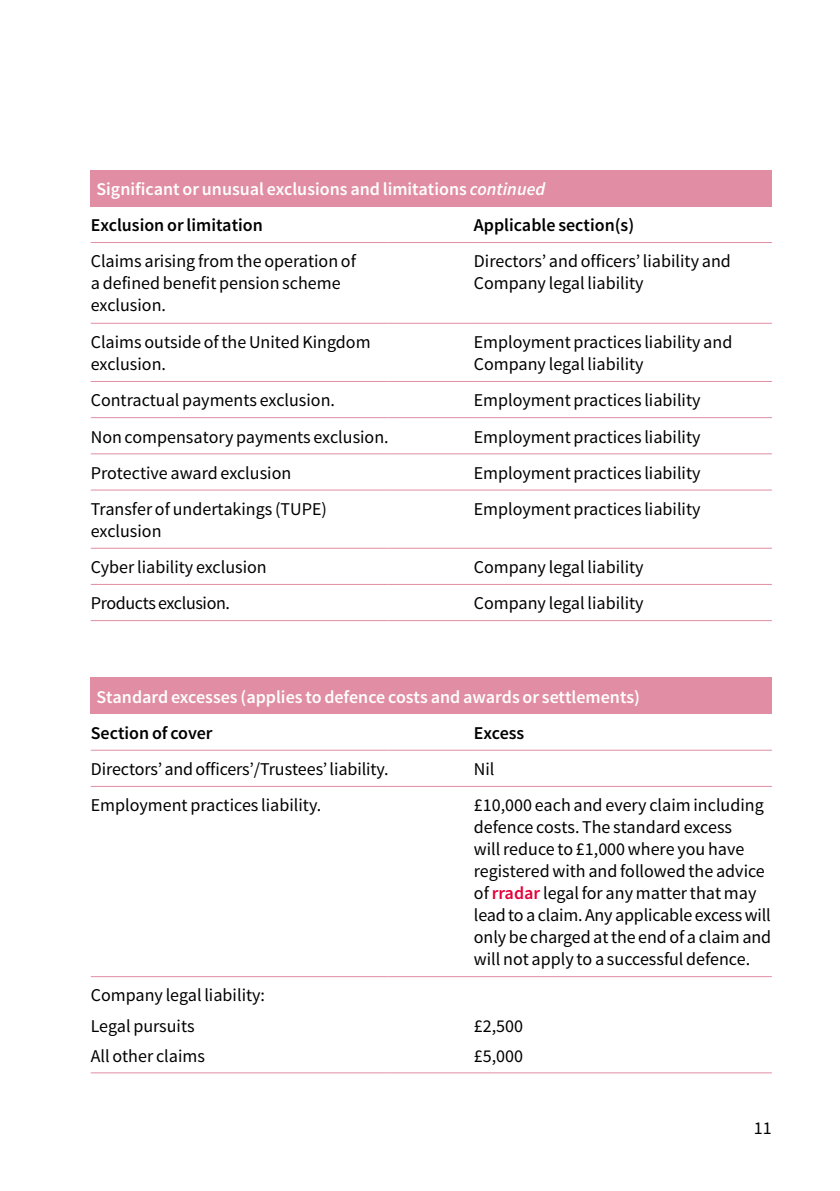
<style>
.page{position:relative;width:840px;height:1191px;background:#fff}
.page>*{position:absolute;margin:0;border:0;box-sizing:border-box;transform-origin:0 0}
.t1{font:18px/22px "Source Sans Pro";color:#000}
.t2{font:600 18px/36.2px "Source Sans Pro";color:#fff}
.t3{font:600 18px "Source Sans Pro";color:#000}
.t4{font:18px "Source Sans Pro";letter-spacing:-.02em;color:#000}
.s1{font-style:italic}
.s2{color:#000}
.s3{font-weight:600;color:#e4003a}
</style>
<div class="page">
<div style="left:91px;top:170px;width:680px;height:36px;background:#e18da3"></div>
<hr style="left:91px;top:323px;width:297px;height:1px;background:#e18da3">
<hr style="left:388px;top:323px;width:85px;height:1px;background:#e18da3">
<hr style="left:473px;top:323px;width:298px;height:1px;background:#e18da3">
<hr style="left:91px;top:242px;width:297px;height:1px;background:#e18da3">
<hr style="left:388px;top:242px;width:85px;height:1px;background:#e18da3">
<hr style="left:473px;top:242px;width:298px;height:1px;background:#e18da3">
<hr style="left:91px;top:381px;width:297px;height:1px;background:#e18da3">
<hr style="left:388px;top:381px;width:85px;height:1px;background:#e18da3">
<hr style="left:473px;top:381px;width:298px;height:1px;background:#e18da3">
<hr style="left:91px;top:417px;width:297px;height:1px;background:#e18da3">
<hr style="left:388px;top:417px;width:85px;height:1px;background:#e18da3">
<hr style="left:473px;top:417px;width:298px;height:1px;background:#e18da3">
<hr style="left:91px;top:548px;width:297px;height:1px;background:#e18da3">
<hr style="left:388px;top:548px;width:85px;height:1px;background:#e18da3">
<hr style="left:473px;top:548px;width:298px;height:1px;background:#e18da3">
<hr style="left:91px;top:584px;width:297px;height:1px;background:#e18da3">
<hr style="left:388px;top:584px;width:85px;height:1px;background:#e18da3">
<hr style="left:473px;top:584px;width:298px;height:1px;background:#e18da3">
<hr style="left:91px;top:453px;width:297px;height:1px;background:#e18da3">
<hr style="left:388px;top:453px;width:85px;height:1px;background:#e18da3">
<hr style="left:473px;top:453px;width:298px;height:1px;background:#e18da3">
<hr style="left:91px;top:489px;width:297px;height:1px;background:#e18da3">
<hr style="left:388px;top:489px;width:85px;height:1px;background:#e18da3">
<hr style="left:473px;top:489px;width:298px;height:1px;background:#e18da3">
<hr style="left:91px;top:620px;width:297px;height:1px;background:#e18da3">
<hr style="left:388px;top:620px;width:85px;height:1px;background:#e18da3">
<hr style="left:473px;top:620px;width:298px;height:1px;background:#e18da3">
<div style="left:91px;top:678px;width:680px;height:36px;background:#e18da3"></div>
<hr style="left:91px;top:749px;width:297px;height:1px;background:#e18da3">
<hr style="left:388px;top:749px;width:85px;height:1px;background:#e18da3">
<hr style="left:473px;top:749px;width:298px;height:1px;background:#e18da3">
<hr style="left:91px;top:786px;width:297px;height:1px;background:#e18da3">
<hr style="left:388px;top:786px;width:85px;height:1px;background:#e18da3">
<hr style="left:473px;top:786px;width:298px;height:1px;background:#e18da3">
<hr style="left:91px;top:976px;width:297px;height:1px;background:#e18da3">
<hr style="left:388px;top:976px;width:85px;height:1px;background:#e18da3">
<hr style="left:473px;top:976px;width:298px;height:1px;background:#e18da3">
<hr style="left:91px;top:1072px;width:297px;height:1px;background:#e18da3">
<hr style="left:388px;top:1072px;width:85px;height:1px;background:#e18da3">
<hr style="left:473px;top:1072px;width:298px;height:1px;background:#e18da3">
<p class="t2" style="left:91px;top:171px;width:455px;text-indent:6px">Significant or unusual exclusions and limitations <span class="s1">continued<br></span><span class="s2">Exclusion or limitation</span></p>
<p class="t3" style="left:473px;top:214px;width:162px">Applicable section(s)</p>
<p class="t1" style="left:91px;top:251px;width:266px">Claims arising from the operation of a defined benefit pension scheme exclusion.</p>
<p class="t1" style="left:473px;top:251px;width:258px">Directors’ and officers’ liability and<br>Company legal liability</p>
<p class="t1" style="left:91px;top:331px;width:281px">Claims outside of the United Kingdom exclusion.</p>
<p class="t1" style="left:473px;top:331px;width:260px">Employment practices liability and<br>Company legal liability</p>
<p class="t1" style="left:91px;top:390px;width:245px">Contractual payments exclusion.</p>
<p class="t1" style="left:473px;top:390px;width:228px">Employment practices liability</p>
<p class="t1" style="left:91px;top:426px;width:299px">Non compensatory payments exclusion.</p>
<p class="t1" style="left:473px;top:426px;width:228px">Employment practices liability</p>
<p class="t1" style="left:91px;top:462px;width:202px">Protective award exclusion</p>
<p class="t1" style="left:473px;top:462px;width:228px">Employment practices liability</p>
<p class="t1" style="left:91px;top:498px;width:237px">Transfer of undertakings (TUPE) exclusion</p>
<p class="t1" style="left:473px;top:498px;width:228px">Employment practices liability</p>
<p class="t1" style="left:91px;top:556px;width:177px">Cyber liability exclusion</p>
<p class="t1" style="left:473px;top:556px;width:171px">Company legal liability</p>
<p class="t4" style="left:91px;top:592px;width:141px">Products exclusion.</p>
<p class="t1" style="left:473px;top:592px;width:171px">Company legal liability</p>
<p class="t2" style="left:96px;top:679px;width:545px">Standard excesses (applies to defence costs and awards or settlements)</p>
<p class="t3" style="left:91px;top:721px;width:123px">Section of cover</p>
<p class="t3" style="left:473px;top:721px;width:52px">Excess</p>
<p class="t1" style="left:91px;top:758px;width:299px">Directors’ and officers’/Trustees’ liability.</p>
<p class="t1" style="left:473px;top:758px;width:22px">Nil</p>
<p class="t1" style="left:91px;top:794px;width:232px">Employment practices liability.</p>
<p class="t1" style="left:473px;top:794px;width:298px">£10,000 each and every claim including defence costs. The standard excess<br>will reduce to £1,000 where you have registered with and followed the advice of <span class="s3">rradar</span> legal for any matter that may lead to a claim. Any applicable excess will only be charged at the end of a claim and will not apply to a successful defence.</p>
<p class="t1" style="left:91px;top:980px;width:176px;line-height:30px">Company legal liability:<br>Legal pursuits<br>All other claims</p>
<p class="t1" style="left:473px;top:1010px;width:51px;line-height:30px">£2,500 £5,000</p>
<p class="t1" style="left:753px;top:1117px;width:19px">11</p>
</div>
